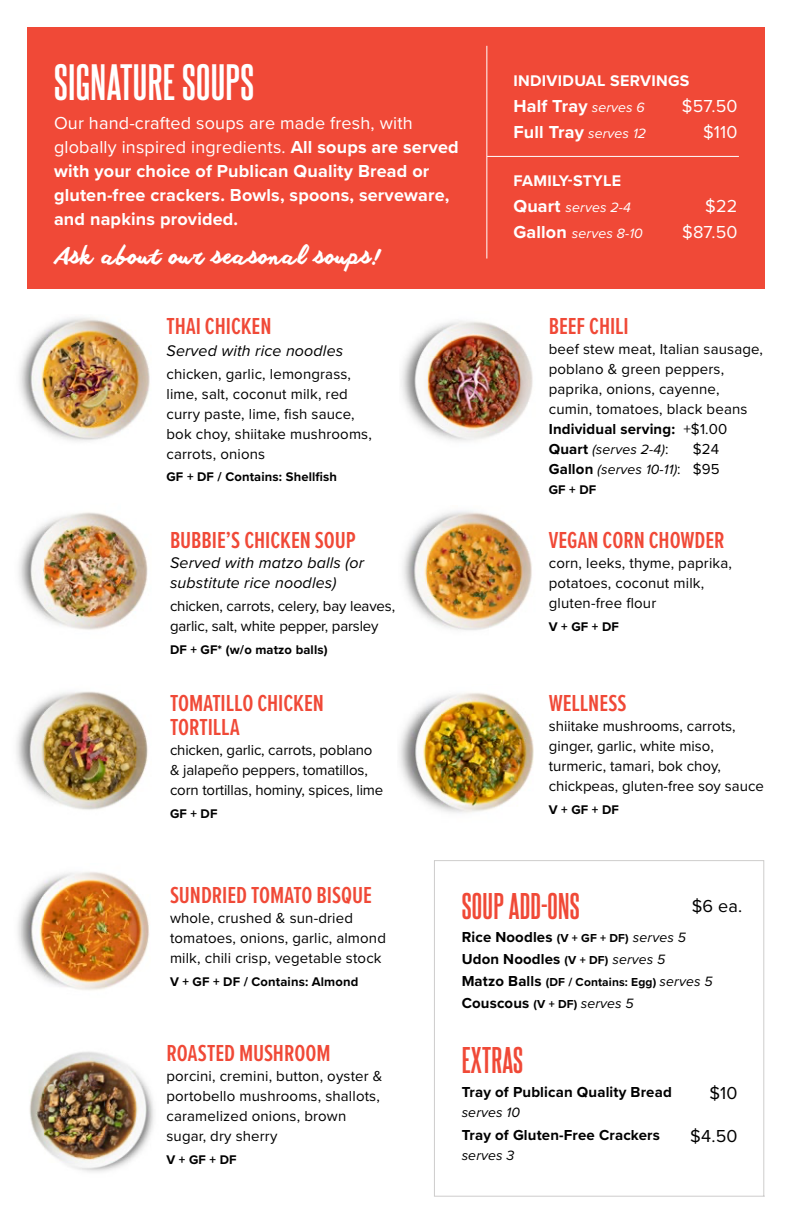
<style>
.page{position:relative;width:792px;height:1224px;background:#fff}
.page>*{position:absolute;margin:0;border:0;box-sizing:border-box;transform-origin:0 0}
.t1{font:700 44px "Steelfish Rg";letter-spacing:.01em;color:#fff}
.t2{font:700 32px "Steelfish Rg";letter-spacing:.01em;color:#f04937}
.t3{font:600 24px/24px "Proxima Nova Ex Cn";letter-spacing:-.005em;color:#f04937}
.t4{font:22px "Anothershabby";letter-spacing:.04em;color:#fff}
.t5{font:700 18px/24px "Proxima Nova";letter-spacing:.01em;color:#fff}
.t6{font:18px "Proxima Nova";letter-spacing:.01em;color:#fff}
.t7{font:18px "Proxima Nova";color:#000}
.t8{font:italic 16px/20px "Proxima Nova";letter-spacing:.01em;color:#000}
.t9{font:700 16px "Proxima Nova";letter-spacing:.02em;color:#fff}
.t10{font:15px/20px "Proxima Nova";letter-spacing:.01em;color:#000}
.t11{font:15px/20px "Proxima Nova";letter-spacing:-.01em;color:#000}
.t12{font:700 15px/22px "Proxima Nova";letter-spacing:.01em;color:#000}
.t13{font:italic 14px "Proxima Nova";letter-spacing:.01em;color:#000}
.t14{font:italic 14px "Proxima Nova";letter-spacing:.01em;color:#fff}
.t15{font:700 13px "Proxima Nova";letter-spacing:.01em;color:#000}
.t16{font:700 12px "Proxima Nova";letter-spacing:.01em;color:#000}
.s1{font-weight:400}
.s2{font-weight:400;font-style:italic;font-size:14px}
.s3{font-weight:700;font-style:normal;font-size:18px}
.s4{font-weight:700}
.s5{font-weight:700;font-style:normal;font-size:15px}
.s6{font-style:normal;font-size:15px}
.s7{font-size:12px}
.s8{font-size:15px}
</style>
<div class="page">
<img style="left:19px;top:512px;width:129px;height:118px">
<img style="left:403px;top:510px;width:129px;height:120px">
<img style="left:16px;top:691px;width:132px;height:119px">
<img style="left:29px;top:1051px;width:125px;height:121px">
<img style="left:18px;top:872px;width:131px;height:118px">
<img style="left:399px;top:693px;width:135px;height:120px">
<img style="left:401px;top:321px;width:132px;height:120px">
<img style="left:19px;top:317px;width:131px;height:124px">
<div style="left:27px;top:27px;width:738px;height:261px;background:#f04937"></div>
<hr style="left:487px;top:46px;width:1px;height:213px;background:#fff">
<hr style="left:487px;top:156px;width:252px;height:1px;background:#fff">
<svg style="left:434px;top:860px;width:331px;height:337px"></svg>
<h1 class="t1" style="left:54px;top:54px;width:202px">SIGNATURE SOUPS</h1>
<p class="t5" style="left:54px;top:111px;width:406px"><span class="s1">Our hand-crafted soups are made fresh, with globally inspired ingredients.</span> All soups are served with your choice of Publican Quality Bread or gluten-free crackers. Bowls, spoons, serveware, and napkins provided.</p>
<h3 class="t4" style="left:55px;top:241px;width:327px">Ask about our seasonal soups!</h3>
<h3 class="t3" style="left:166px;top:313px;width:106px">THAI CHICKEN</h3>
<p class="t8" style="left:166px;top:340px;width:178px">Served with rice noodles</p>
<p class="t10" style="left:166px;top:363px;width:207px">chicken, garlic, lemongrass, lime, salt, coconut milk, red curry paste, lime, fish sauce, bok choy, shiitake mushrooms, carrots, onions</p>
<p class="t15" style="left:166px;top:467px;width:172px">GF + DF / Contains: Shellfish</p>
<h3 class="t3" style="left:170px;top:528px;width:187px">BUBBIE’S CHICKEN SOUP</h3>
<p class="t8" style="left:170px;top:552px;width:196px">Served with matzo balls (or substitute rice noodles)</p>
<p class="t11" style="left:170px;top:596px;width:227px">chicken, carrots, celery, bay leaves, garlic, salt, white pepper, parsley</p>
<p class="t15" style="left:170px;top:640px;width:159px">DF + GF* (w/o matzo balls)</p>
<h3 class="t3" style="left:170px;top:690px;width:155px">TOMATILLO CHICKEN<br>TORTILLA</h3>
<p class="t11" style="left:170px;top:739px;width:215px">chicken, garlic, carrots, poblano &amp; jalapeño peppers, tomatillos, corn tortillas, hominy, spices, lime</p>
<p class="t15" style="left:170px;top:804px;width:49px">GF + DF</p>
<p class="t9" style="left:513px;top:69px;width:178px">INDIVIDUAL SERVINGS</p>
<p class="t5" style="left:513px;top:94px;width:133px">Half Tray <span class="s2">serves 6</span></p>
<p class="t6" style="left:682px;top:93px;width:57px">$57.50</p>
<p class="t5" style="left:513px;top:119px;width:134px">Full Tray <span class="s2">serves 12</span></p>
<p class="t6" style="left:703px;top:118px;width:36px">$110</p>
<p class="t9" style="left:513px;top:169px;width:109px">FAMILY-STYLE</p>
<p class="t14" style="left:513px;top:197px;width:119px"><span class="s3">Quart</span> serves 2-4</p>
<p class="t6" style="left:705px;top:192px;width:34px">$22</p>
<p class="t14" style="left:513px;top:222px;width:131px"><span class="s3">Gallon</span> serves 8-10</p>
<p class="t6" style="left:682px;top:218px;width:57px">$87.50</p>
<h3 class="t3" style="left:549px;top:313px;width:82px">BEEF CHILI</h3>
<p class="t10" style="left:549px;top:338px;width:216px">beef stew meat, Italian sausage, poblano &amp; green peppers, paprika, onions, cayenne, cumin, tomatoes, black beans<br><span class="s4">Individual serving:</span> +$1.00</p>
<p class="t13" style="left:549px;top:439px;width:121px"><span class="s5">Quart</span> (serves 2-4)<span class="s6">:</span></p>
<p class="t10" style="left:693px;top:438px;width:28px">$24</p>
<p class="t13" style="left:549px;top:459px;width:172px"><span class="s5">Gallon</span> (serves 10-11)<span class="s6">: $95</span></p>
<p class="t15" style="left:549px;top:480px;width:49px">GF + DF</p>
<h3 class="t3" style="left:549px;top:528px;width:177px">VEGAN CORN CHOWDER</h3>
<p class="t10" style="left:549px;top:553px;width:185px">corn, leeks, thyme, paprika, potatoes, coconut milk, gluten-free flour</p>
<p class="t15" style="left:549px;top:617px;width:72px">V + GF + DF</p>
<h3 class="t3" style="left:549px;top:690px;width:79px">WELLNESS</h3>
<p class="t10" style="left:549px;top:715px;width:217px">shiitake mushrooms, carrots, ginger, garlic, white miso, turmeric, tamari, bok choy, chickpeas, gluten-free soy sauce</p>
<p class="t15" style="left:549px;top:800px;width:72px">V + GF + DF</p>
<h3 class="t3" style="left:170px;top:882px;width:204px">SUNDRIED TOMATO BISQUE</h3>
<p class="t10" style="left:170px;top:907px;width:218px">whole, crushed &amp; sun-dried tomatoes, onions, garlic, almond milk, chili crisp, vegetable stock</p>
<p class="t15" style="left:170px;top:972px;width:190px">V + GF + DF / Contains: Almond</p>
<h3 class="t3" style="left:166px;top:1040px;width:166px">ROASTED MUSHROOM</h3>
<p class="t10" style="left:166px;top:1065px;width:218px">porcini, cremini, button, oyster &amp; portobello mushrooms, shallots, caramelized onions, brown sugar, dry sherry</p>
<p class="t15" style="left:166px;top:1150px;width:72px">V + GF + DF</p>
<h2 class="t2" style="left:462px;top:885px;width:120px">SOUP ADD-ONS</h2>
<p class="t7" style="left:692px;top:893px;width:52px">$6 ea.</p>
<p class="t12" style="left:462px;top:926px;width:226px">Rice Noodles <span class="s7">(V + GF + DF)</span> <span class="s2">serves 5<br></span>Udon Noodles <span class="s7">(V + DF)</span> <span class="s2">serves 5</span></p>
<p class="t16" style="left:462px;top:973px;width:253px"><span class="s8">Matzo Balls</span> (DF / Contains: Egg) <span class="s2">serves 5</span></p>
<p class="t12" style="left:462px;top:992px;width:174px">Couscous <span class="s7">(V + DF)</span> <span class="s2">serves 5</span></p>
<h2 class="t2" style="left:462px;top:1040px;width:63px">EXTRAS</h2>
<p class="t12" style="left:462px;top:1080px;width:212px">Tray of Publican Quality Bread</p>
<p class="t13" style="left:462px;top:1101px;width:60px">serves 10</p>
<p class="t12" style="left:462px;top:1124px;width:200px">Tray of Gluten-Free Crackers</p>
<p class="t13" style="left:462px;top:1145px;width:54px">serves 3</p>
<p class="t7" style="left:709px;top:1080px;width:30px">$10</p>
<p class="t7" style="left:690px;top:1123px;width:49px">$4.50</p>
</div>
